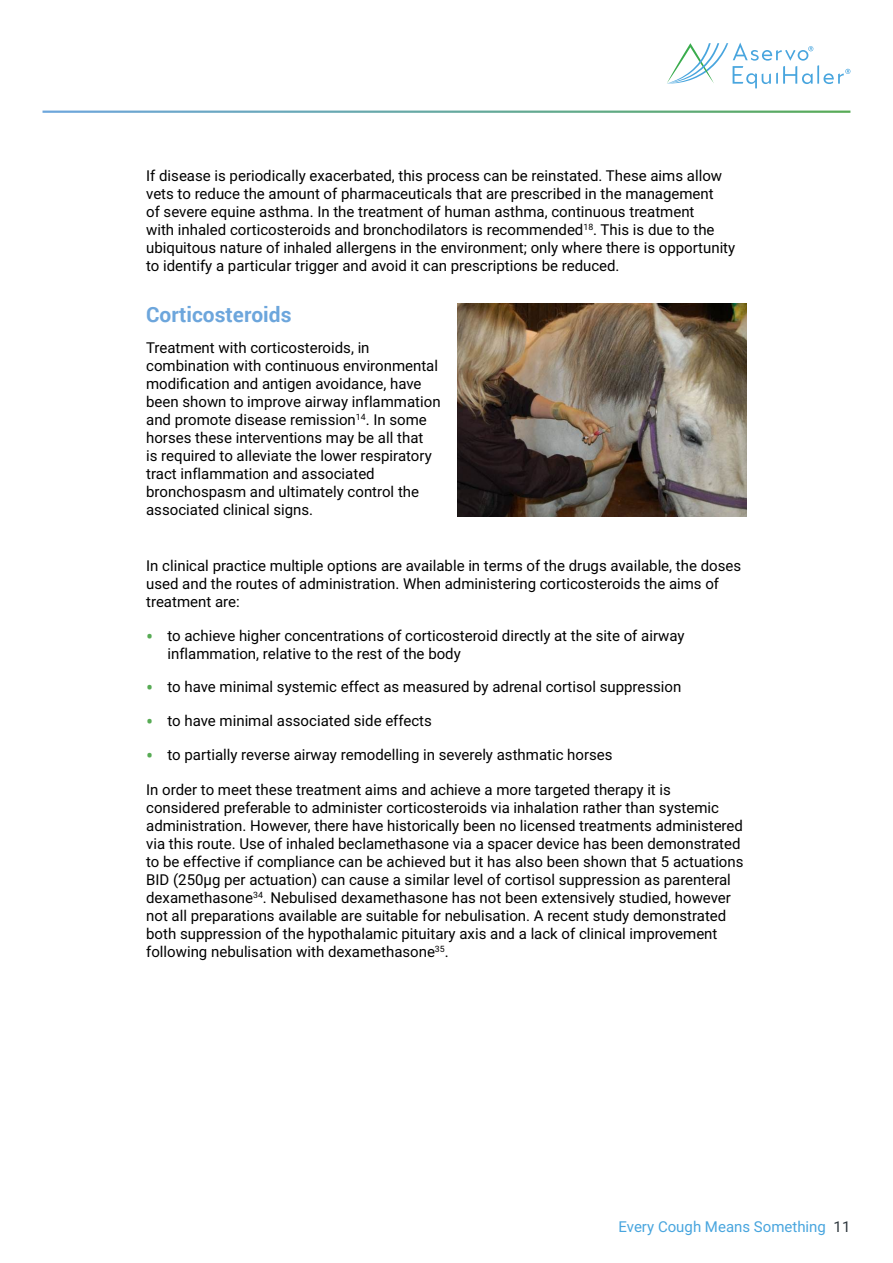
<style>
.page{position:relative;width:893px;height:1263px;background:#fff}
.page>*{position:absolute;margin:0;border:0;box-sizing:border-box;transform-origin:0 0}
.t1{font:700 21px "Roboto";color:#6da6dc}
.t2{font:15px/18px "Roboto";color:#000}
.t3{font:15px "Roboto";color:#48a5de}
.s1{font-size:21px;color:#57ab54}
.s2{color:#2f383e}
</style>
<div class="page">
<svg style="left:667px;top:43px;width:183px;height:45px"></svg>
<img style="left:457px;top:303px;width:290px;height:213px">
<p class="t2" style="left:146px;top:166px;width:591px">If disease is periodically exacerbated, this process can be reinstated. These aims allow vets to reduce the amount of pharmaceuticals that are prescribed in the management<br>of severe equine asthma. In the treatment of human asthma, continuous treatment<br>with inhaled corticosteroids and bronchodilators is recommended<sup>18</sup>. This is due to the ubiquitous nature of inhaled allergens in the environment; only where there is opportunity to identify a particular trigger and avoid it can prescriptions be reduced.</p>
<h1 class="t1" style="left:146px;top:300px;width:147px">Corticosteroids</h1>
<p class="t2" style="left:146px;top:338px;width:296px">Treatment with corticosteroids, in combination with continuous environmental modification and antigen avoidance, have been shown to improve airway inflammation and promote disease remission<sup>14</sup>. In some horses these interventions may be all that<br>is required to alleviate the lower respiratory tract inflammation and associated bronchospasm and ultimately control the associated clinical signs.</p>
<p class="t2" style="left:146px;top:556px;width:596px">In clinical practice multiple options are available in terms of the drugs available, the doses used and the routes of administration. When administering corticosteroids the aims of treatment are:</p>
<p class="t2" style="left:167px;top:626px;width:519px;text-indent:-21px"><span class="s1">•</span> to achieve higher concentrations of corticosteroid directly at the site of airway inflammation, relative to the rest of the body</p>
<p class="t2" style="left:146px;top:677px;width:537px"><span class="s1">•</span> to have minimal systemic effect as measured by adrenal cortisol suppression</p>
<p class="t2" style="left:146px;top:711px;width:287px"><span class="s1">•</span> to have minimal associated side effects</p>
<p class="t2" style="left:146px;top:745px;width:468px"><span class="s1">•</span> to partially reverse airway remodelling in severely asthmatic horses</p>
<p class="t2" style="left:146px;top:780px;width:599px">In order to meet these treatment aims and achieve a more targeted therapy it is considered preferable to administer corticosteroids via inhalation rather than systemic administration. However, there have historically been no licensed treatments administered via this route. Use of inhaled beclamethasone via a spacer device has been demonstrated to be effective if compliance can be achieved but it has also been shown that 5 actuations BID (250µg per actuation) can cause a similar level of cortisol suppression as parenteral dexamethasone<sup>34</sup>. Nebulised dexamethasone has not been extensively studied, however not all preparations available are suitable for nebulisation. A recent study demonstrated both suppression of the hypothalamic pituitary axis and a lack of clinical improvement following nebulisation with dexamethasone<sup>35</sup>.</p>
<p class="t3" style="left:618px;top:1216px;width:233px">Every Cough Means Something <span class="s2">11</span></p>
</div>
